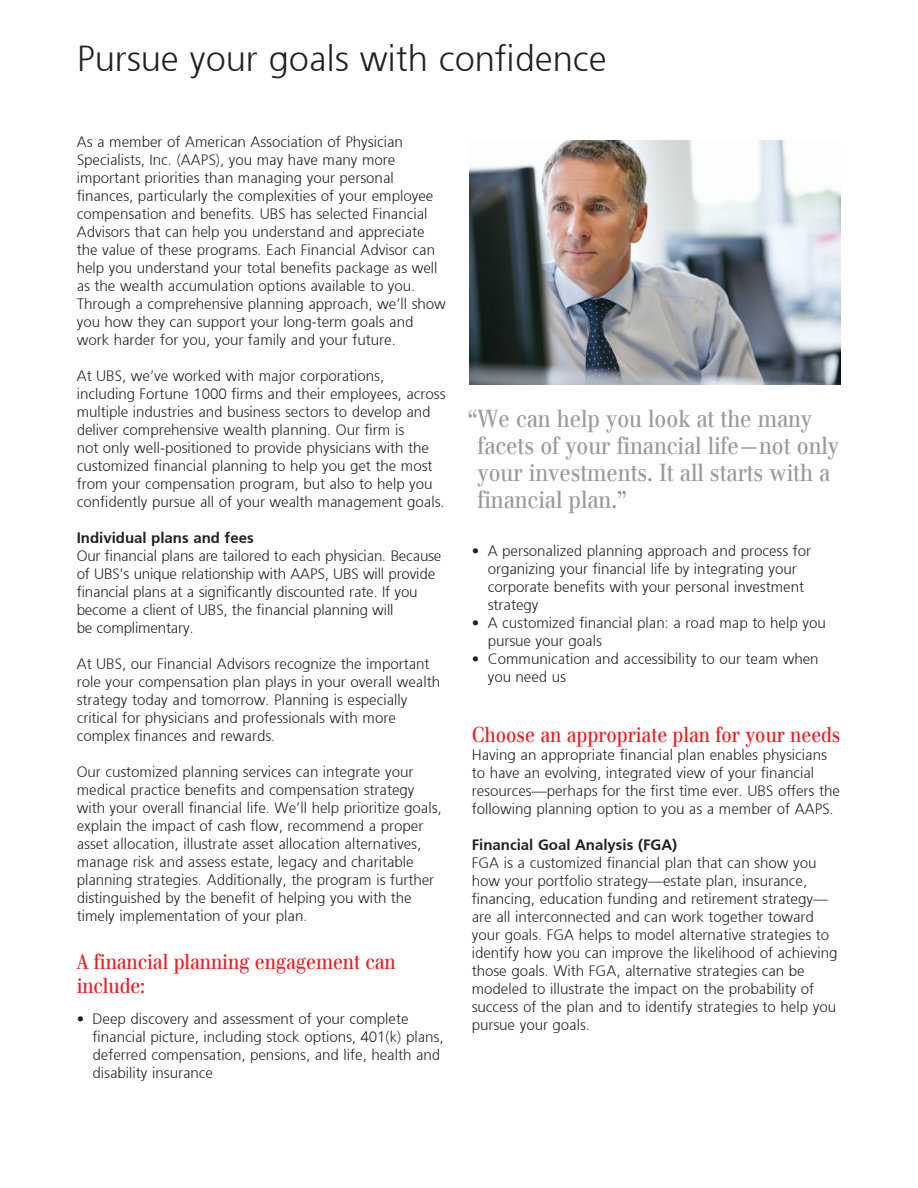
<style>
.page{position:relative;width:918px;height:1188px;background:#fff}
.page>*{position:absolute;margin:0;border:0;box-sizing:border-box;transform-origin:0 0}
.Body-bullets{font:300 36px "Frutiger 45";color:#231f20}
.Headline{font:24px/27px "UBS Headline";color:#999b9e}
.Body-bullets-2{font:21px/24px "UBS Headline";color:#ee1d23}
.Body-bullets-3{font:300 15px/18px "Frutiger 45";color:#231f20}
.Body-bullets-4{font:300 15px "Frutiger 45";color:#231f20}
</style>
<div class="page">
<img style="left:469px;top:141px;width:372px;height:243px">
<p class="Body-bullets" style="left:77px;top:38px;width:532px">Pursue your goals with confidence</p>
<p class="Body-bullets-3" style="left:77px;top:133px;width:371px">As a member of American Association of Physician Specialists, Inc. (AAPS), you may have many more important priorities than managing your personal finances, particularly the complexities of your employee compensation and benefits. UBS has selected Financial Advisors that can help you understand and appreciate the value of these programs. Each Financial Advisor can help you understand your total benefits package as well as the wealth accumulation options available to you.<br>Through a comprehensive planning approach, we’ll show you how they can support your long-term goals and work harder for you, your family and your future.</p>
<p class="Body-bullets-3" style="left:77px;top:367px;width:370px">At UBS, we’ve worked with major corporations, including Fortune 1000 firms and their employees, across multiple industries and business sectors to develop and deliver comprehensive wealth planning. Our firm is<br>not only well-positioned to provide physicians with the customized financial planning to help you get the most from your compensation program, but also to help you confidently pursue all of your wealth management goals.</p>
<p class="Body-bullets-4" style="left:77px;top:529px;width:179px">Individual plans and fees</p>
<p class="Body-bullets-3" style="left:77px;top:547px;width:366px">Our financial plans are tailored to each physician. Because of UBS’s unique relationship with AAPS, UBS will provide financial plans at a significantly discounted rate. If you become a client of UBS, the financial planning will<br>be complimentary.</p>
<p class="Body-bullets-3" style="left:77px;top:655px;width:365px">At UBS, our Financial Advisors recognize the important role your compensation plan plays in your overall wealth strategy today and tomorrow. Planning is especially critical for physicians and professionals with more complex finances and rewards.</p>
<p class="Body-bullets-3" style="left:77px;top:763px;width:367px">Our customized planning services can integrate your medical practice benefits and compensation strategy with your overall financial life. We’ll help prioritize goals, explain the impact of cash flow, recommend a proper asset allocation, illustrate asset allocation alternatives, manage risk and assess estate, legacy and charitable planning strategies. Additionally, the program is further distinguished by the benefit of helping you with the timely implementation of your plan.</p>
<p class="Body-bullets-2" style="left:77px;top:950px;width:321px">A financial planning engagement can include:</p>
<p class="Body-bullets-3" style="left:93px;top:1010px;width:352px;text-indent:-16px">• Deep discovery and assessment of your complete financial picture, including stock options, 401(k) plans, deferred compensation, pensions, and life, health and disability insurance</p>
<p class="Headline" style="left:478px;top:404px;width:363px;text-indent:-10px">“We can help you look at the many facets of your financial life—not only your investments. It all starts with a financial plan.”</p>
<p class="Body-bullets-3" style="left:488px;top:541px;width:325px;text-indent:-16px">• A personalized planning approach and process for organizing your financial life by integrating your corporate benefits with your personal investment strategy</p>
<p class="Body-bullets-3" style="left:488px;top:613px;width:339px;text-indent:-16px">• A customized financial plan: a road map to help you pursue your goals</p>
<p class="Body-bullets-3" style="left:488px;top:649px;width:332px;text-indent:-16px">• Communication and accessibility to our team when you need us</p>
<p class="Body-bullets-2" style="left:472px;top:723px;width:370px">Choose an appropriate plan for your needs</p>
<p class="Body-bullets-3" style="left:472px;top:746px;width:370px">Having an appropriate financial plan enables physicians to have an evolving, integrated view of your financial resources—perhaps for the first time ever. UBS offers the following planning option to you as a member of AAPS.</p>
<p class="Body-bullets-4" style="left:472px;top:836px;width:207px">Financial Goal Analysis (FGA)</p>
<p class="Body-bullets-3" style="left:472px;top:854px;width:367px">FGA is a customized financial plan that can show you how your portfolio strategy—estate plan, insurance, financing, education funding and retirement strategy— are all interconnected and can work together toward your goals. FGA helps to model alternative strategies to identify how you can improve the likelihood of achieving those goals. With FGA, alternative strategies can be modeled to illustrate the impact on the probability of success of the plan and to identify strategies to help you pursue your goals.</p>
</div>
